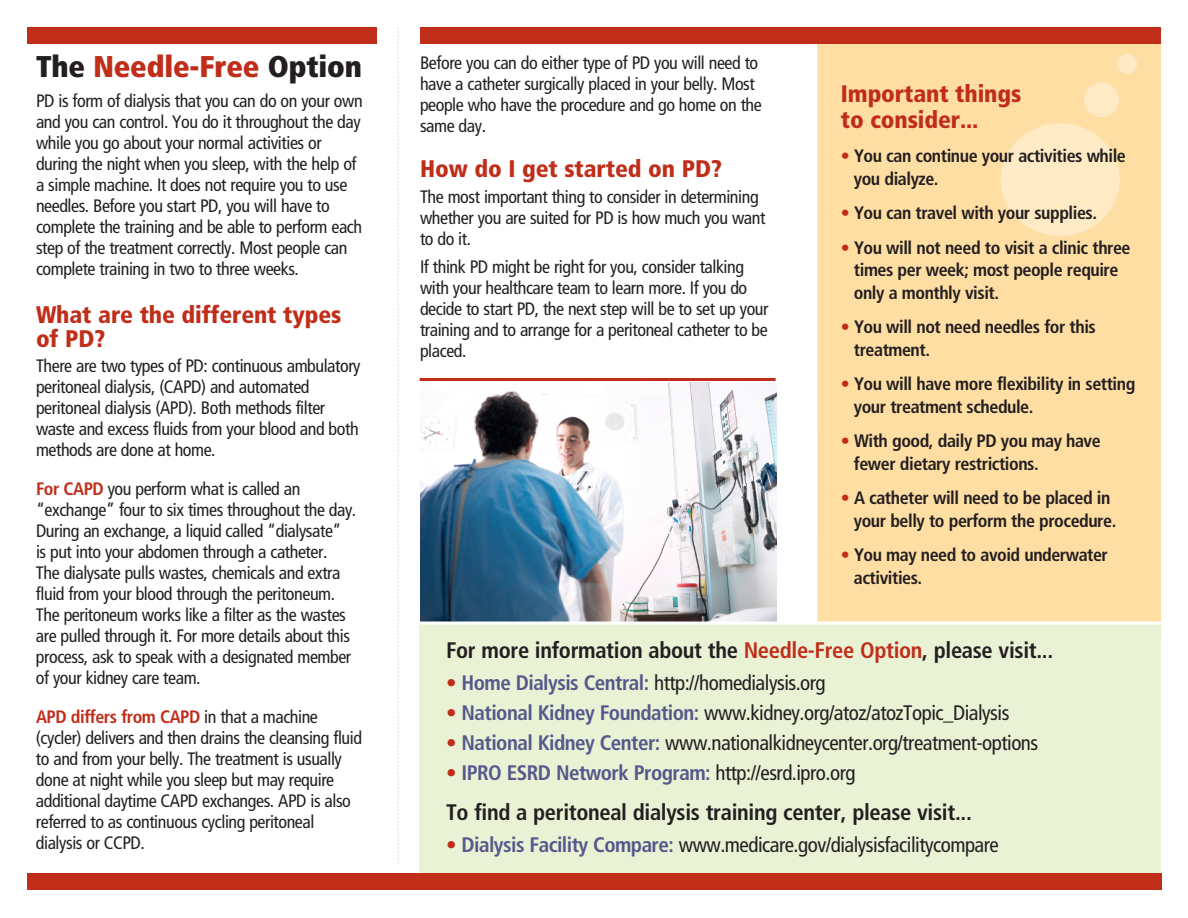
<style>
.page{position:relative;width:1188px;height:918px;background:#fff}
.page>*{position:absolute;margin:0;border:0;box-sizing:border-box;transform-origin:0 0}
.t1{font:900 condensed 30px "Frutiger LT Std";letter-spacing:-.005em;color:#c02d19}
.t2{font:900 condensed 24px/24px "Frutiger LT Std";letter-spacing:-.005em;color:#c02d19}
.t3{font:700 condensed 22.5px "Frutiger LT Std";letter-spacing:-.015em;color:#231f20}
.t4{font:condensed 21px "Frutiger LT Std";letter-spacing:-.025em;color:#231f20}
.t5{font:700 condensed 21px "Frutiger LT Std";letter-spacing:-.025em;color:#56588b}
.t6{font:condensed 18px/21px "Frutiger LT Std";letter-spacing:-.025em;color:#231f20}
.t7{font:700 condensed 18px/22.5px "Frutiger LT Std";letter-spacing:-.025em;color:#231f20}
.s1{color:#231f20}
.s2{font-weight:700;color:#c02d19}
.s3{color:#c02d19}
.s4{font-weight:700;color:#56588b}
.s5{font-weight:400;color:#231f20}
</style>
<div class="page">
<img style="left:420px;top:382px;width:356px;height:240px">
<div style="left:817px;top:42px;width:344px;height:593px;background:#ffdea4"></div>
<hr style="left:420px;top:378px;width:356px;height:3px;background:#c02d19">
<div style="left:420px;top:623px;width:741px;height:255px;background:#e9f2d5"></div>
<div style="left:1117px;top:54px;width:20px;height:20px;background:#feeac4;border-radius:50%"></div>
<div style="left:1001px;top:123px;width:119px;height:113px;background:#feeac4;border-radius:50%"></div>
<div style="left:1084px;top:82px;width:35px;height:35px;background:#feeac4;border-radius:50%"></div>
<svg style="left:398px;top:27px;width:1px;height:837px"></svg>
<hr style="left:399px;top:622px;width:762px;height:3px;background:#fff">
<div style="left:27px;top:27px;width:350px;height:17px;background:#c02d19"></div>
<div style="left:420px;top:27px;width:356px;height:17px;background:#c02d19"></div>
<div style="left:768px;top:27px;width:393px;height:17px;background:#c02d19"></div>
<div style="left:27px;top:874px;width:1134px;height:16px;background:#c02d19"></div>
<h1 class="t1" style="left:36px;top:54px;width:328px"><span class="s1">The</span> Needle-Free <span class="s1">Option</span></h1>
<p class="t6" style="left:36px;top:91px;width:328px">PD is form of dialysis that you can do on your own and you can control. You do it throughout the day while you go about your normal activities or during the night when you sleep, with the help of a simple machine. It does not require you to use needles. Before you start PD, you will have to complete the training and be able to perform each step of the treatment correctly. Most people can complete training in two to three weeks.</p>
<h2 class="t2" style="left:36px;top:304px;width:307px">What are the different types of PD?</h2>
<p class="t6" style="left:36px;top:357px;width:326px">There are two types of PD: continuous ambulatory peritoneal dialysis, (CAPD) and automated peritoneal dialysis (APD). Both methods filter waste and excess fluids from your blood and both methods are done at home.</p>
<p class="t6" style="left:36px;top:480px;width:322px"><span class="s2">For CAPD</span> you perform what is called an “exchange” four to six times throughout the day.<br>During an exchange, a liquid called “dialysate”<br>is put into your abdomen through a catheter.<br>The dialysate pulls wastes, chemicals and extra fluid from your blood through the peritoneum.<br>The peritoneum works like a filter as the wastes are pulled through it. For more details about this process, ask to speak with a designated member of your kidney care team.</p>
<p class="t6" style="left:36px;top:708px;width:328px"><span class="s2">APD differs from CAPD</span> in that a machine (cycler) delivers and then drains the cleansing fluid to and from your belly. The treatment is usually done at night while you sleep but may require additional daytime CAPD exchanges. APD is also referred to as continuous cycling peritoneal dialysis or CCPD.</p>
<p class="t6" style="left:420px;top:54px;width:343px">Before you can do either type of PD you will need to have a catheter surgically placed in your belly. Most people who have the procedure and go home on the same day.</p>
<h2 class="t2" style="left:420px;top:159px;width:303px">How do I get started on PD?</h2>
<p class="t6" style="left:420px;top:187px;width:347px">The most important thing to consider in determining whether you are suited for PD is how much you want to do it.</p>
<p class="t6" style="left:420px;top:258px;width:350px">If think PD might be right for you, consider talking with your healthcare team to learn more. If you do decide to start PD, the next step will be to set up your training and to arrange for a peritoneal catheter to be placed.</p>
<h2 class="t2" style="left:841px;top:83px;width:182px;line-height:25.5px">Important things to consider...</h2>
<p class="t7" style="left:854px;top:146px;width:274px;text-indent:-13px"><span class="s3">•</span> You can continue your activities while you dialyze.</p>
<p class="t7" style="left:841px;top:203px;width:258px"><span class="s3">•</span> You can travel with your supplies.</p>
<p class="t7" style="left:854px;top:238px;width:278px;text-indent:-13px"><span class="s3">•</span> You will not need to visit a clinic three times per week; most people require only a monthly visit.</p>
<p class="t7" style="left:854px;top:317px;width:243px;text-indent:-13px"><span class="s3">•</span> You will not need needles for this treatment.</p>
<p class="t7" style="left:854px;top:374px;width:283px;text-indent:-13px"><span class="s3">•</span> You will have more flexibility in setting your treatment schedule.</p>
<p class="t7" style="left:854px;top:431px;width:248px;text-indent:-13px"><span class="s3">•</span> With good, daily PD you may have fewer dietary restrictions.</p>
<p class="t7" style="left:854px;top:488px;width:264px;text-indent:-13px"><span class="s3">•</span> A catheter will need to be placed in your belly to perform the procedure.</p>
<p class="t7" style="left:854px;top:545px;width:256px;text-indent:-13px"><span class="s3">•</span> You may need to avoid underwater activities.</p>
<p class="t3" style="left:446px;top:641px;width:609px">For more information about the <span class="s3">Needle-Free Option</span>, please visit...</p>
<p class="t4" style="left:446px;top:674px;width:381px"><span class="s2">•</span> <span class="s4">Home Dialysis Central:</span> http://homedialysis.org</p>
<p class="t4" style="left:446px;top:704px;width:565px"><span class="s2">•</span> <span class="s4">National Kidney Foundation:</span> www.kidney.org/atoz/atozTopic_Dialysis</p>
<p class="t4" style="left:446px;top:734px;width:594px"><span class="s2">•</span> <span class="s4">National Kidney Center:</span> www.nationalkidneycenter.org/treatment-options</p>
<p class="t5" style="left:446px;top:764px;width:411px"><span class="s3">•</span> IPRO ESRD Network Program: <span class="s5">http://esrd.ipro.org</span></p>
<p class="t3" style="left:446px;top:803px;width:527px">To find a peritoneal dialysis training center, please visit...</p>
<p class="t4" style="left:446px;top:836px;width:554px"><span class="s2">•</span> <span class="s4">Dialysis Facility Compare:</span> www.medicare.gov/dialysisfacilitycompare</p>
</div>
